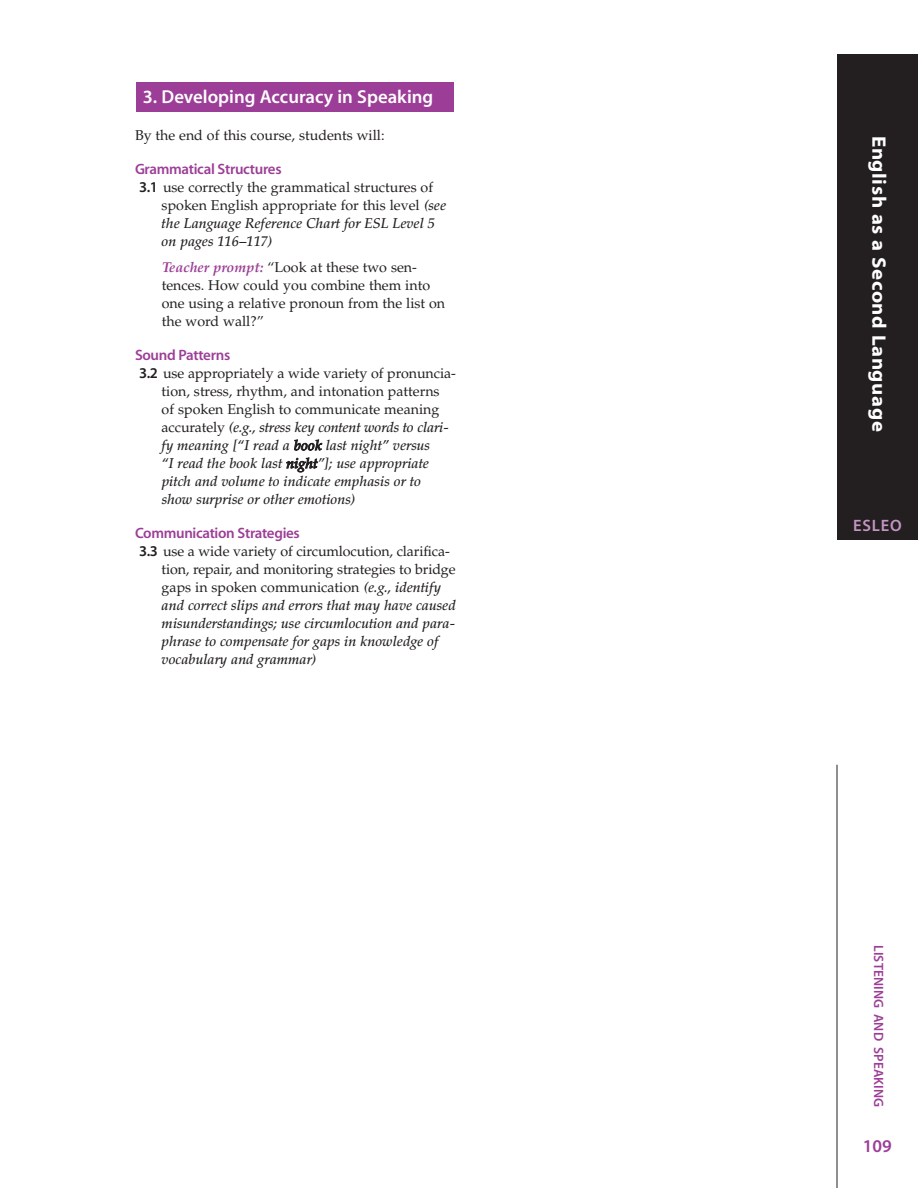
<style>
.page{position:relative;width:918px;height:1188px;background:#fff}
.page>*{position:absolute;margin:0;border:0;box-sizing:border-box;transform-origin:0 0}
.t1{font:19.5px "Myriad MM 700 700";letter-spacing:.03em;color:#fff}
.t2{font:18.75px "Myriad MM 565 600";color:#fff}
.t3{font:18px "Myriad MM 565 600";color:#9c3e97}
.t4{font:16.5px "Myriad MM 565 600";letter-spacing:.055em;color:#c496c4}
.t5{font:15px "Myriad MM 565 600";letter-spacing:-.02em;color:#9c3e97}
.t6{font:italic 500 14.25px/18px "Palatino";color:#231f20}
.t7{font:14.25px/18px "Palatino";color:#231f20}
.t8{font:13.5px "Myriad MM 565 600";letter-spacing:.005em;color:#9c3e97}
.s1{font-family:"Myriad MM 565 600";font-size:15px}
.s2{font-weight:500;font-style:italic}
.s3{font-weight:700;font-style:italic;color:#9c3e97}
.s4{font-family:"Myriad MM 565 600";font-weight:400;font-style:normal;font-size:15px}
.s5{font-weight:400;font-style:normal}
</style>
<div class="page">
<div style="left:136px;top:82px;width:318px;height:30px;background:#9c3e97"></div>
<hr style="left:837px;top:765px;width:1px;height:423px;background:#231f20">
<div style="left:837px;top:54px;width:81px;height:486px;background:#231f20"></div>
<h2 class="t2" style="left:143px;top:88px;width:292px">3. Developing Accuracy in Speaking</h2>
<p class="t7" style="left:135px;top:127px;width:251px">By the end of this course, students will:</p>
<p class="t5" style="left:135px;top:162px;width:148px">Grammatical Structures</p>
<p class="t7" style="left:162px;top:179px;width:286px;text-indent:-23px"><span class="s1">3.1</span> use correctly the grammatical structures of spoken English appropriate for this level <span class="s2">(see the Language Reference Chart for ESL Level 5 on pages 116–117)</span></p>
<p class="t7" style="left:162px;top:259px;width:285px"><span class="s3">Teacher prompt:</span> “Look at these two sen&shy;tences. How could you combine them into one using a relative pronoun from the list on the word wall?”</p>
<p class="t5" style="left:135px;top:347px;width:97px">Sound Patterns</p>
<p class="t6" style="left:162px;top:365px;width:296px;text-indent:-23px"><span class="s4">3.2</span> <span class="s5">use appropriately a wide variety of pronuncia&shy;tion, stress, rhythm, and intonation patterns<br>of spoken English to communicate meaning accurately</span> (e.g., stress key content words to clari&shy;fy meaning [“I read a book last night” versus<br>“I read the book last night”]; use appropriate pitch and volume to indicate emphasis or to<br>show surprise or other emotions)</p>
<p class="t5" style="left:135px;top:525px;width:166px">Communication Strategies</p>
<p class="t6" style="left:162px;top:542px;width:296px;text-indent:-23px"><span class="s4">3.3</span> <span class="s5">use a wide variety of circumlocution, clarifica&shy;tion, repair, and monitoring strategies to bridge gaps in spoken communication</span> (e.g., identify and correct slips and errors that may have caused misunderstandings; use circumlocution and para&shy;phrase to compensate for gaps in knowledge of vocabulary and grammar)</p>
<h1 class="t1" style="left:889px;top:136px;width:297px;rotate:90deg">English as a Second Language</h1>
<p class="t4" style="left:853px;top:517px;width:50px">ESLEO</p>
<p class="t8" style="left:885px;top:945px;width:163px;rotate:90deg">LISTENING AND SPEAKING</p>
<p class="t3" style="left:863px;top:1137px;width:30px">109</p>
</div>
